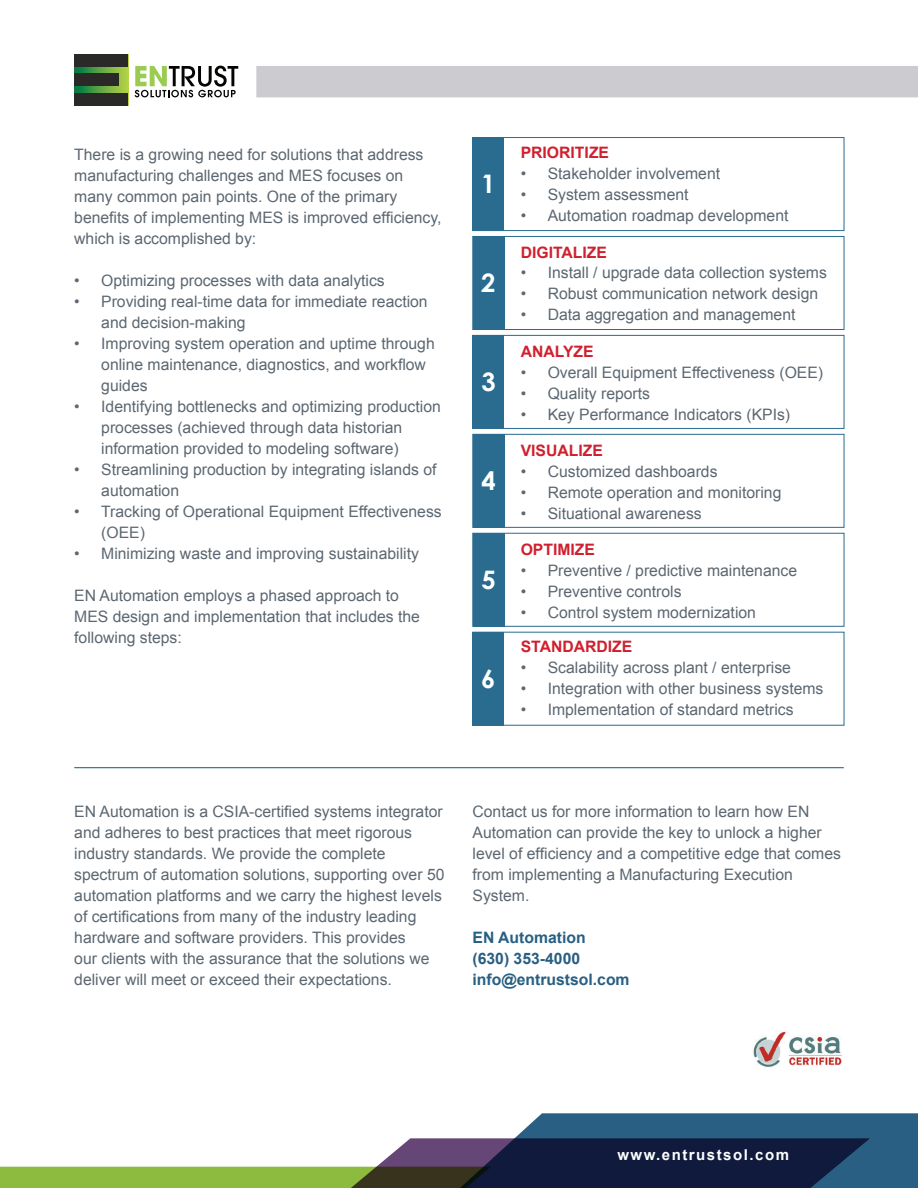
<style>
.page{position:relative;width:918px;height:1188px;background:#fff}
.page>*{position:absolute;margin:0;border:0;box-sizing:border-box;transform-origin:0 0}
.t1{font:700 25.5px "Century Gothic";color:#fff}
.t2{font:15.75px/21px "Arial";color:#5c6771}
.t3{font:700 15.75px "Arial";color:#d0202f}
.t4{font:700 15.75px/21px "Arial";color:#285f82}
.t5{font:700 15px "Arial";letter-spacing:.1em;color:#fff}
</style>
<div class="page">
<div style="left:472px;top:335px;width:32px;height:94px;background:#296c90"></div>
<div style="left:473px;top:434px;width:32px;height:94px;background:#296c90"></div>
<div style="left:473px;top:533px;width:32px;height:94px;background:#296c90"></div>
<div style="left:472px;top:632px;width:32px;height:94px;background:#296c90"></div>
<div style="left:473px;top:236px;width:32px;height:94px;background:#296c90"></div>
<div style="left:472px;top:137px;width:32px;height:94px;background:#296c90"></div>
<img style="left:753px;top:1031px;width:89px;height:36px">
<hr style="left:74px;top:767px;width:770px;height:1px;background:#296c90">
<div style="left:472px;top:137px;width:372px;height:94px;border:1px solid #296c90"></div>
<div style="left:472px;top:434px;width:372px;height:94px;border:1px solid #296c90"></div>
<div style="left:472px;top:236px;width:372px;height:94px;border:1px solid #296c90"></div>
<div style="left:472px;top:533px;width:372px;height:94px;border:1px solid #296c90"></div>
<div style="left:472px;top:335px;width:372px;height:94px;border:1px solid #296c90"></div>
<div style="left:472px;top:632px;width:372px;height:94px;border:1px solid #296c90"></div>
<svg style="left:0;top:1113px;width:918px;height:75px"></svg>
<div style="left:256px;top:66px;width:662px;height:31px;background:#ccccd0"></div>
<svg style="left:74px;top:66px;width:54px;height:28px"></svg>
<div style="left:74px;top:54px;width:54px;height:12px;background:#2b2828"></div>
<div style="left:74px;top:73px;width:45px;height:13px;background:#2b2828"></div>
<div style="left:74px;top:94px;width:54px;height:12px;background:#2b2828"></div>
<svg style="left:135px;top:66px;width:103px;height:31px"></svg>
<p class="t2" style="left:74px;top:144px;width:369px">There is a growing need for solutions that address manufacturing challenges and MES focuses on many common pain points. One of the primary benefits of implementing MES is improved efficiency, which is accomplished by:</p>
<p class="t2" style="left:74px;top:270px;width:312px">• Optimizing processes with data analytics</p>
<p class="t2" style="left:101px;top:291px;width:328px;text-indent:-27px">• Providing real-time data for immediate reaction and decision-making</p>
<p class="t2" style="left:101px;top:333px;width:335px;text-indent:-27px">• Improving system operation and uptime through online maintenance, diagnostics, and workflow guides</p>
<p class="t2" style="left:101px;top:396px;width:341px;text-indent:-27px">• Identifying bottlenecks and optimizing production processes (achieved through data historian information provided to modeling software)</p>
<p class="t2" style="left:101px;top:459px;width:337px;text-indent:-27px">• Streamlining production by integrating islands of automation</p>
<p class="t2" style="left:101px;top:501px;width:342px;text-indent:-27px">• Tracking of Operational Equipment Effectiveness (OEE)</p>
<p class="t2" style="left:74px;top:543px;width:346px">• Minimizing waste and improving sustainability</p>
<p class="t2" style="left:74px;top:585px;width:347px">EN Automation employs a phased approach to<br>MES design and implementation that includes the following steps:</p>
<h1 class="t1" style="left:481px;top:168px;width:16px">1</h1>
<h1 class="t1" style="left:481px;top:267px;width:16px">2</h1>
<h1 class="t1" style="left:482px;top:365px;width:16px">3</h1>
<h1 class="t1" style="left:482px;top:464px;width:16px">4</h1>
<h1 class="t1" style="left:482px;top:563px;width:16px">5</h1>
<h1 class="t1" style="left:481px;top:662px;width:16px">6</h1>
<p class="t3" style="left:521px;top:143px;width:90px">PRIORITIZE</p>
<p class="t2" style="left:521px;top:164px;width:201px">• Stakeholder involvement</p>
<p class="t2" style="left:521px;top:185px;width:169px">• System assessment</p>
<p class="t2" style="left:521px;top:206px;width:269px">• Automation roadmap development</p>
<p class="t3" style="left:521px;top:242px;width:88px">DIGITALIZE</p>
<p class="t2" style="left:521px;top:263px;width:308px">• Install / upgrade data collection systems</p>
<p class="t2" style="left:521px;top:284px;width:299px">• Robust communication network design</p>
<p class="t2" style="left:521px;top:305px;width:276px">• Data aggregation and management</p>
<p class="t3" style="left:521px;top:341px;width:74px">ANALYZE</p>
<p class="t2" style="left:521px;top:362px;width:304px">• Overall Equipment Effectiveness (OEE)</p>
<p class="t2" style="left:521px;top:383px;width:131px">• Quality reports</p>
<p class="t2" style="left:521px;top:404px;width:271px">• Key Performance Indicators (KPIs)</p>
<p class="t3" style="left:521px;top:440px;width:84px">VISUALIZE</p>
<p class="t2" style="left:521px;top:461px;width:198px">• Customized dashboards</p>
<p class="t2" style="left:521px;top:482px;width:262px">• Remote operation and monitoring</p>
<p class="t2" style="left:521px;top:503px;width:183px">• Situational awareness</p>
<p class="t3" style="left:521px;top:539px;width:76px">OPTIMIZE</p>
<p class="t2" style="left:521px;top:560px;width:278px">• Preventive / predictive maintenance</p>
<p class="t2" style="left:521px;top:581px;width:162px">• Preventive controls</p>
<p class="t2" style="left:521px;top:602px;width:237px">• Control system modernization</p>
<p class="t3" style="left:521px;top:636px;width:113px">STANDARDIZE</p>
<p class="t2" style="left:521px;top:657px;width:272px">• Scalability across plant / enterprise</p>
<p class="t2" style="left:521px;top:678px;width:304px">• Integration with other business systems</p>
<p class="t2" style="left:521px;top:699px;width:274px">• Implementation of standard metrics</p>
<p class="t2" style="left:74px;top:801px;width:372px">EN Automation is a CSIA-certified systems integrator and adheres to best practices that meet rigorous industry standards. We provide the complete spectrum of automation solutions, supporting over 50 automation platforms and we carry the highest levels of certifications from many of the industry leading hardware and software providers. This provides<br>our clients with the assurance that the solutions we deliver will meet or exceed their expectations.</p>
<p class="t2" style="left:473px;top:801px;width:370px">Contact us for more information to learn how EN Automation can provide the key to unlock a higher level of efficiency and a competitive edge that comes from implementing a Manufacturing Execution System.</p>
<p class="t4" style="left:473px;top:927px;width:159px">EN Automation<br>(630) 353-4000 info@entrustsol.com</p>
<p class="t5" style="left:617px;top:1145px;width:173px">www.entrustsol.com</p>
</div>
